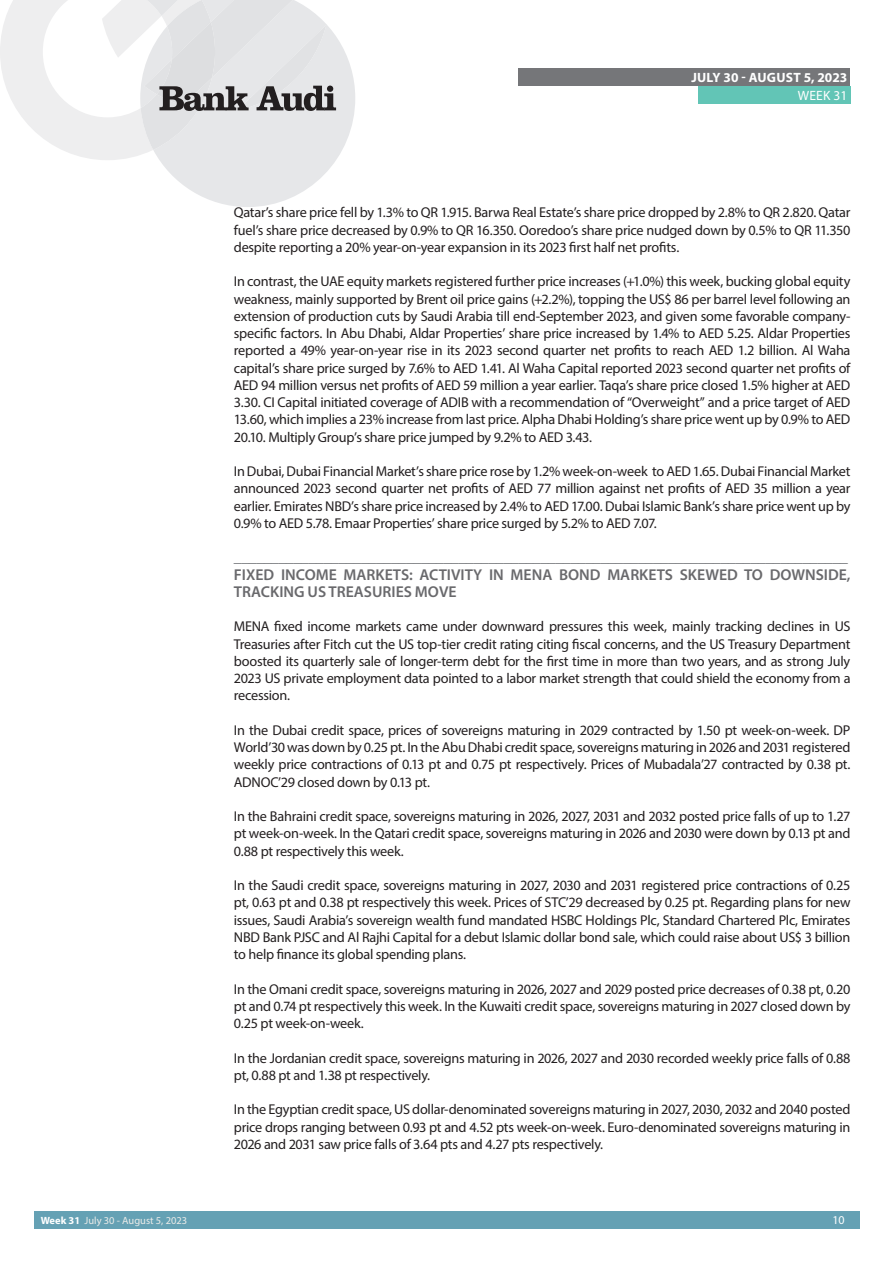
<style>
.page{position:relative;width:893px;height:1263px;background:#fff}
.page>*{position:absolute;margin:0;border:0;box-sizing:border-box;transform-origin:0 0}
.t1{font:600 15.75px/17.2px "Myriad Pro";color:#69696c}
.t2{font:15.6px "Myriad Pro";color:#707276}
.t3{font:14.25px/17.2px "Myriad Pro";letter-spacing:-.02em;color:#231f20;text-align:justify}
.t4{font:700 13.5px "Myriad Pro";letter-spacing:.01em;color:#fff}
.t5{font:13.5px "Myriad Pro";letter-spacing:.02em;color:#fff}
.t6{font:12px "Myriad Pro";color:#fff}
.t7{font:10.5px "Myriad Pro";color:#ecece9}
.s1{font-weight:700;color:#fff}
</style>
<div class="page">
<div style="left:35px;top:1212px;width:825px;height:17px;background:#65a1b4"></div>
<div style="left:519px;top:68px;width:331px;height:17px;background:#757679"></div>
<div style="left:698px;top:86px;width:152px;height:17px;background:#62c5b6"></div>
<svg style="left:0;top:0;width:355px;height:207px"></svg>
<p class="t7" style="left:41px;top:1214px;width:148px"><span class="s1">Week 31</span> July 30 - August 5, 2023</p>
<p class="t4" style="left:691px;top:68px;width:158px">JULY 30 - AUGUST 5, 2023</p>
<p class="t5" style="left:798px;top:87px;width:51px">WEEK 31</p>
<p class="t3" style="left:234px;top:204px;width:618px">Qatar’s share price fell by 1.3% to QR 1.915. Barwa Real Estate’s share price dropped by 2.8% to QR 2.820. Qatar fuel’s share price decreased by 0.9% to QR 16.350. Ooredoo’s share price nudged down by 0.5% to QR 11.350 despite reporting a 20% year-on-year expansion in its 2023 first half net profits.</p>
<p class="t3" style="left:234px;top:273px;width:618px">In contrast, the UAE equity markets registered further price increases (+1.0%) this week, bucking global equity weakness, mainly supported by Brent oil price gains (+2.2%), topping the US$ 86 per barrel level following an extension of production cuts by Saudi Arabia till end-September 2023, and given some favorable company&shy;specific factors. In Abu Dhabi, Aldar Properties’ share price increased by 1.4% to AED 5.25. Aldar Properties reported a 49% year-on-year rise in its 2023 second quarter net profits to reach AED 1.2 billion. Al Waha capital’s share price surged by 7.6% to AED 1.41. Al Waha Capital reported 2023 second quarter net profits of AED 94 million versus net profits of AED 59 million a year earlier. Taqa’s share price closed 1.5% higher at AED 3.30. CI Capital initiated coverage of ADIB with a recommendation of “Overweight” and a price target of AED 13.60, which implies a 23% increase from last price. Alpha Dhabi Holding’s share price went up by 0.9% to AED 20.10. Multiply Group’s share price jumped by 9.2% to AED 3.43.</p>
<p class="t3" style="left:234px;top:462px;width:618px">In Dubai, Dubai Financial Market’s share price rose by 1.2% week-on-week to AED 1.65. Dubai Financial Market announced 2023 second quarter net profits of AED 77 million against net profits of AED 35 million a year earlier. Emirates NBD’s share price increased by 2.4% to AED 17.00. Dubai Islamic Bank’s share price went up by 0.9% to AED 5.78. Emaar Properties’ share price surged by 5.2% to AED 7.07.</p>
<p class="t2" style="left:234px;top:547px;width:616px">__________________________________________________________________________________</p>
<p class="t1" style="left:234px;top:565px;width:618px">FIXED INCOME MARKETS: ACTIVITY IN MENA BOND MARKETS SKEWED TO DOWNSIDE,<br>TRACKING US TREASURIES MOVE</p>
<p class="t3" style="left:234px;top:618px;width:618px">MENA fixed income markets came under downward pressures this week, mainly tracking declines in US Treasuries after Fitch cut the US top-tier credit rating citing fiscal concerns, and the US Treasury Department boosted its quarterly sale of longer-term debt for the first time in more than two years, and as strong July 2023 US private employment data pointed to a labor market strength that could shield the economy from a recession.</p>
<p class="t3" style="left:234px;top:721px;width:618px">In the Dubai credit space, prices of sovereigns maturing in 2029 contracted by 1.50 pt week-on-week. DP World’30 was down by 0.25 pt. In the Abu Dhabi credit space, sovereigns maturing in 2026 and 2031 registered weekly price contractions of 0.13 pt and 0.75 pt respectively. Prices of Mubadala’27 contracted by 0.38 pt.<br>ADNOC’29 closed down by 0.13 pt.</p>
<p class="t3" style="left:234px;top:807px;width:618px">In the Bahraini credit space, sovereigns maturing in 2026, 2027, 2031 and 2032 posted price falls of up to 1.27 pt week-on-week. In the Qatari credit space, sovereigns maturing in 2026 and 2030 were down by 0.13 pt and 0.88 pt respectively this week.</p>
<p class="t3" style="left:234px;top:876px;width:618px">In the Saudi credit space, sovereigns maturing in 2027, 2030 and 2031 registered price contractions of 0.25 pt, 0.63 pt and 0.38 pt respectively this week. Prices of STC’29 decreased by 0.25 pt. Regarding plans for new issues, Saudi Arabia’s sovereign wealth fund mandated HSBC Holdings Plc, Standard Chartered Plc, Emirates NBD Bank PJSC and Al Rajhi Capital for a debut Islamic dollar bond sale, which could raise about US$ 3 billion to help finance its global spending plans.</p>
<p class="t3" style="left:234px;top:980px;width:618px">In the Omani credit space, sovereigns maturing in 2026, 2027 and 2029 posted price decreases of 0.38 pt, 0.20 pt and 0.74 pt respectively this week. In the Kuwaiti credit space, sovereigns maturing in 2027 closed down by 0.25 pt week-on-week.</p>
<p class="t3" style="left:234px;top:1049px;width:618px">In the Jordanian credit space, sovereigns maturing in 2026, 2027 and 2030 recorded weekly price falls of 0.88 pt, 0.88 pt and 1.38 pt respectively.</p>
<p class="t3" style="left:234px;top:1101px;width:618px">In the Egyptian credit space, US dollar-denominated sovereigns maturing in 2027, 2030, 2032 and 2040 posted price drops ranging between 0.93 pt and 4.52 pts week-on-week. Euro-denominated sovereigns maturing in 2026 and 2031 saw price falls of 3.64 pts and 4.27 pts respectively.</p>
<p class="t6" style="left:832px;top:1213px;width:14px">10</p>
</div>
